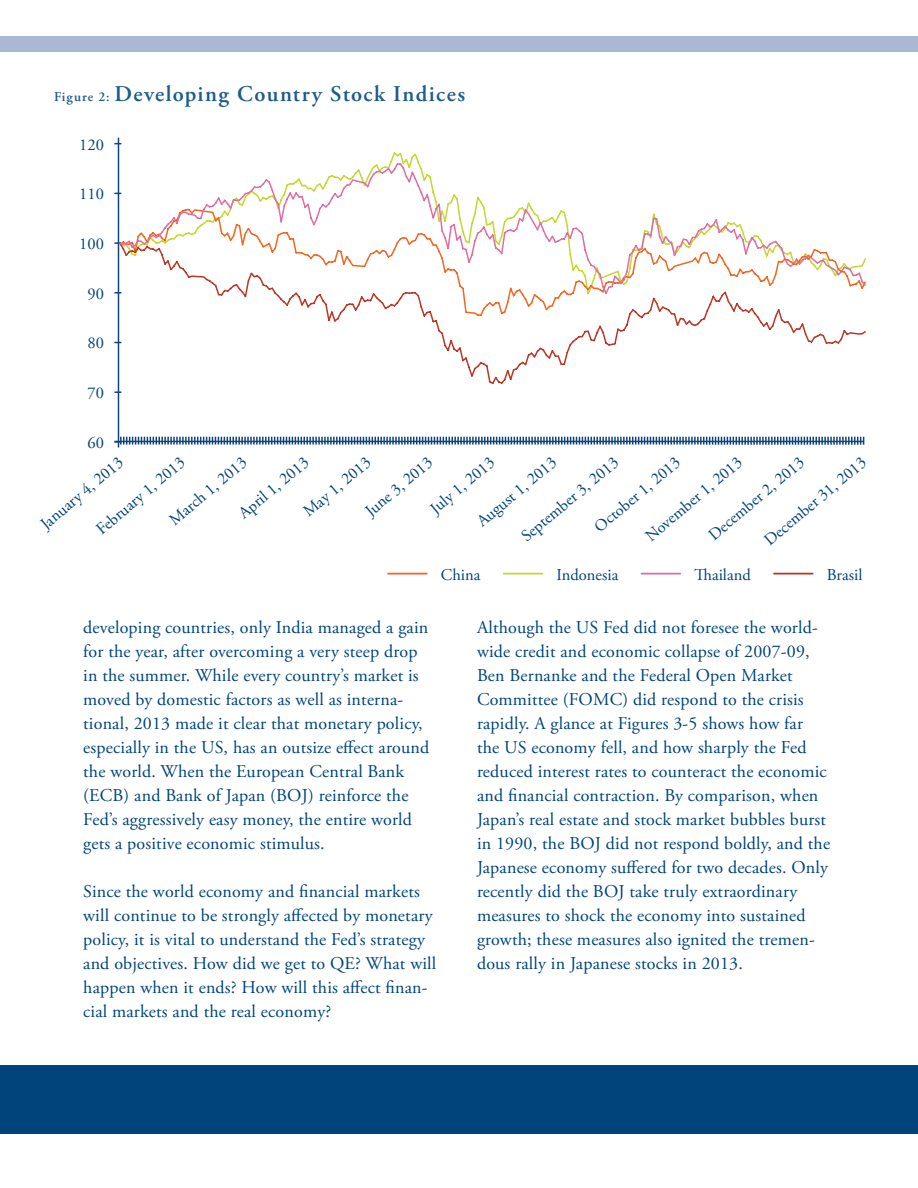
<style>
.page{position:relative;width:918px;height:1188px;background:#fff}
.page>*{position:absolute;margin:0;border:0;box-sizing:border-box;transform-origin:0 0}
.t1{font:600 22.5px "Adobe Garamond Pro";letter-spacing:.06em;color:#1e5b8f}
.t2{font:18px/24px "Adobe Garamond Pro";letter-spacing:.01em;color:#00447b}
.t3{font:16.5px "Adobe Garamond Pro";color:#00447b}
.s1{font-size:13.5px}
</style>
<div class="page">
<div style="left:0;top:1066px;width:918px;height:68px;background:#00447b"></div>
<div style="left:0;top:36px;width:918px;height:16px;background:#a9b8d4"></div>
<svg style="left:114px;top:391px;width:7px;height:2px"></svg>
<hr style="left:118px;top:138px;width:1px;height:309px;background:#0f457a">
<svg style="left:114px;top:437px;width:750px;height:8px"></svg>
<svg style="left:739px;top:231px;width:127px;height:58px"></svg>
<svg style="left:119px;top:295px;width:610px;height:90px"></svg>
<svg style="left:726px;top:299px;width:140px;height:46px"></svg>
<svg style="left:119px;top:162px;width:620px;height:133px"></svg>
<hr style="left:388px;top:573px;width:39px;height:2px;background:#f36621">
<hr style="left:504px;top:573px;width:38px;height:2px;background:#c4d82d">
<hr style="left:642px;top:573px;width:38px;height:2px;background:#e06ea2">
<hr style="left:774px;top:573px;width:39px;height:2px;background:#bc3625">
<p class="t1" style="left:54px;top:81px;width:413px"><span class="s1">Figure 2:</span> Developing Country Stock Indices</p>
<p class="t3" style="left:79px;top:135px;width:26px">120</p>
<p class="t3" style="left:79px;top:184px;width:26px">110</p>
<p class="t3" style="left:79px;top:234px;width:26px">100</p>
<p class="t3" style="left:87px;top:284px;width:18px">90</p>
<p class="t3" style="left:87px;top:333px;width:18px">80</p>
<p class="t3" style="left:87px;top:383px;width:18px">70</p>
<p class="t3" style="left:87px;top:433px;width:18px">60</p>
<p class="t3" style="left:92px;top:524px;width:112px;rotate:-40deg">February 1, 2013</p>
<p class="t3" style="left:760px;top:534px;width:129px;rotate:-40deg">December 31, 2013</p>
<p class="t3" style="left:704px;top:529px;width:121px;rotate:-40deg">December 2, 2013</p>
<p class="t3" style="left:641px;top:530px;width:122px;rotate:-40deg">November 1, 2013</p>
<p class="t3" style="left:590px;top:521px;width:108px;rotate:-40deg">October 1, 2013</p>
<p class="t3" style="left:517px;top:530px;width:123px;rotate:-40deg">September 3, 2013</p>
<p class="t3" style="left:473px;top:516px;width:100px;rotate:-40deg">August 1, 2013</p>
<p class="t3" style="left:426px;top:503px;width:80px;rotate:-40deg">July 1, 2013</p>
<p class="t3" style="left:361px;top:505px;width:84px;rotate:-40deg">June 3, 2013</p>
<p class="t3" style="left:299px;top:505px;width:84px;rotate:-40deg">May 1, 2013</p>
<p class="t3" style="left:235px;top:508px;width:87px;rotate:-40deg">April 1, 2013</p>
<p class="t3" style="left:165px;top:514px;width:97px;rotate:-40deg">March 1, 2013</p>
<p class="t3" style="left:36px;top:518px;width:104px;rotate:-40deg">January 4, 2013</p>
<p class="t3" style="left:441px;top:564px;width:41px">China</p>
<p class="t3" style="left:557px;top:564px;width:63px">Indonesia</p>
<p class="t3" style="left:694px;top:564px;width:58px">Thailand</p>
<p class="t3" style="left:827px;top:564px;width:37px">Brasil</p>
<p class="t2" style="left:83px;top:616px;width:347px">developing countries, only India managed a gain for the year, after overcoming a very steep drop in the summer. While every country’s market is moved by domestic factors as well as interna&shy;tional, 2013 made it clear that monetary policy, especially in the US, has an outsize effect around the world. When the European Central Bank (ECB) and Bank of Japan (BOJ) reinforce the Fed’s aggressively easy money, the entire world gets a positive economic stimulus.</p>
<p class="t2" style="left:83px;top:880px;width:355px">Since the world economy and financial markets will continue to be strongly affected by monetary policy, it is vital to understand the Fed’s strategy and objectives. How did we get to QE? What will happen when it ends? How will this affect finan&shy;cial markets and the real economy?</p>
<p class="t2" style="left:477px;top:616px;width:355px">Although the US Fed did not foresee the world&shy;wide credit and economic collapse of 2007-09, Ben Bernanke and the Federal Open Market Committee (FOMC) did respond to the crisis rapidly. A glance at Figures 3-5 shows how far<br>the US economy fell, and how sharply the Fed reduced interest rates to counteract the economic and financial contraction. By comparison, when Japan’s real estate and stock market bubbles burst in 1990, the BOJ did not respond boldly, and the Japanese economy suffered for two decades. Only recently did the BOJ take truly extraordinary measures to shock the economy into sustained growth; these measures also ignited the tremen&shy;dous rally in Japanese stocks in 2013.</p>
</div>
